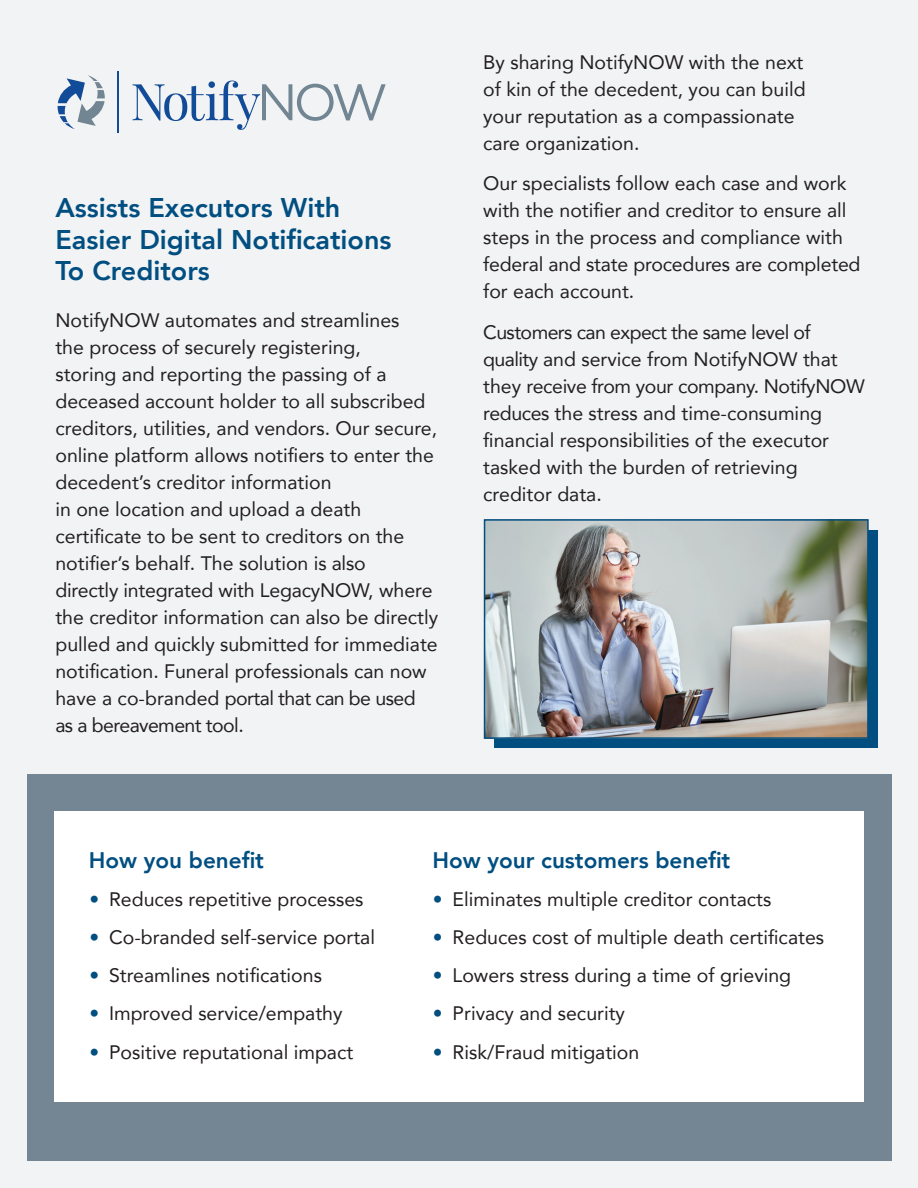
<style>
.page{position:relative;width:918px;height:1188px;background:#f1f3f4}
.page>*{position:absolute;margin:0;border:0;box-sizing:border-box;transform-origin:0 0}
.t1{font:800 27px/31.5px "Avenir";color:#014e81}
.t2{font:800 22.5px "Avenir";color:#014e81}
.t3{font:19.5px/27px "Avenir";color:#231f20}
.s1{color:#014e81}
</style>
<div class="page">
<div style="left:494px;top:530px;width:383px;height:218px;background:#014e81"></div>
<div style="left:27px;top:774px;width:864px;height:387px;background:#748593"></div>
<div style="left:55px;top:812px;width:809px;height:290px;background:#fff"></div>
<img style="left:487px;top:522px;width:378px;height:214px">
<div style="left:484px;top:519px;width:384px;height:220px;border:2px solid #014e81"></div>
<svg style="left:58px;top:75px;width:47px;height:54px"></svg>
<hr style="left:118px;top:71px;width:1px;height:62px;background:#124b97">
<svg style="left:133px;top:81px;width:253px;height:49px"></svg>
<p class="t1" style="left:55px;top:192px;width:338px">Assists Executors With<br>Easier Digital Notifications<br>To Creditors</p>
<p class="t3" style="left:55px;top:306px;width:384px">NotifyNOW automates and streamlines<br>the process of securely registering,<br>storing and reporting the passing of a deceased account holder to all subscribed creditors, utilities, and vendors. Our secure, online platform allows notifiers to enter the decedent’s creditor information<br>in one location and upload a death certificate to be sent to creditors on the notifier’s behalf. The solution is also<br>directly integrated with LegacyNOW, where the creditor information can also be directly pulled and quickly submitted for immediate notification. Funeral professionals can now have a co-branded portal that can be used as a bereavement tool.</p>
<p class="t3" style="left:483px;top:48px;width:324px">By sharing NotifyNOW with the next of kin of the decedent, you can build your reputation as a compassionate care organization.</p>
<p class="t3" style="left:483px;top:170px;width:379px">Our specialists follow each case and work with the notifier and creditor to ensure all steps in the process and compliance with federal and state procedures are completed for each account.</p>
<p class="t3" style="left:483px;top:318px;width:383px">Customers can expect the same level of quality and service from NotifyNOW that they receive from your company. NotifyNOW reduces the stress and time-consuming financial responsibilities of the executor tasked with the burden of retrieving creditor data.</p>
<p class="t2" style="left:89px;top:843px;width:176px">How you benefit</p>
<p class="t2" style="left:432px;top:843px;width:299px">How your customers benefit</p>
<p class="t3" style="left:89px;top:885px;width:276px"><span class="s1">•</span> Reduces repetitive processes</p>
<p class="t3" style="left:89px;top:923px;width:287px"><span class="s1">•</span> Co-branded self-service portal</p>
<p class="t3" style="left:89px;top:961px;width:234px"><span class="s1">•</span> Streamlines notifications</p>
<p class="t3" style="left:89px;top:1000px;width:255px"><span class="s1">•</span> Improved service/empathy</p>
<p class="t3" style="left:89px;top:1038px;width:265px"><span class="s1">•</span> Positive reputational impact</p>
<p class="t3" style="left:433px;top:885px;width:340px"><span class="s1">•</span> Eliminates multiple creditor contacts</p>
<p class="t3" style="left:433px;top:923px;width:393px"><span class="s1">•</span> Reduces cost of multiple death certificates</p>
<p class="t3" style="left:433px;top:961px;width:360px"><span class="s1">•</span> Lowers stress during a time of grieving</p>
<p class="t3" style="left:433px;top:1000px;width:194px"><span class="s1">•</span> Privacy and security</p>
<p class="t3" style="left:433px;top:1038px;width:208px"><span class="s1">•</span> Risk/Fraud mitigation</p>
</div>
